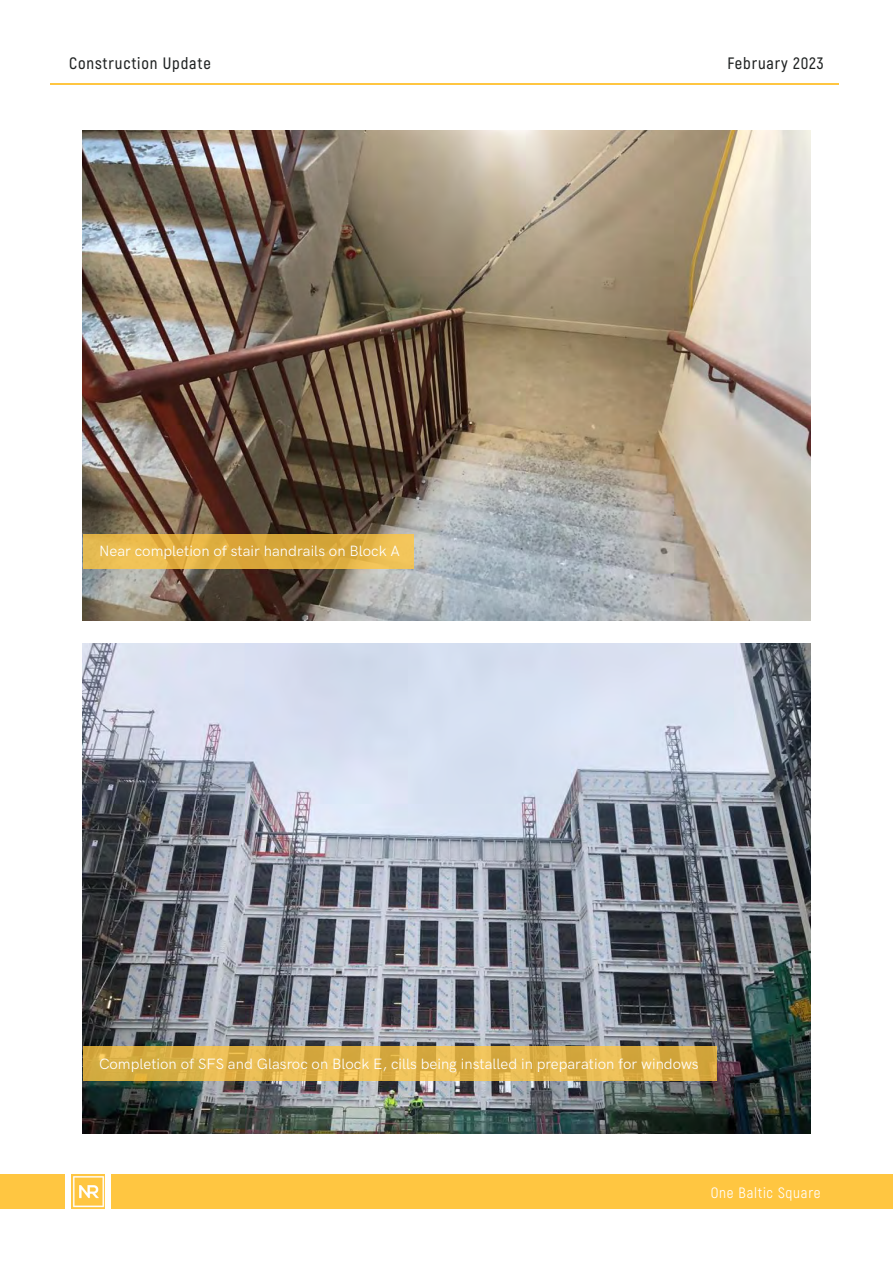
<style>
.page{position:relative;width:893px;height:1263px;background:#fff}
.page>*{position:absolute;margin:0;border:0;box-sizing:border-box;transform-origin:0 0}
.t1{font:600 16.5px "Akrobat";letter-spacing:.05em;color:#202323}
.t2{font:15px "HK Grotesk Regular Legacy";color:#fff}
.t3{font:15px "Akrobat";letter-spacing:.05em;color:#fff}
</style>
<div class="page">
<hr style="left:50px;top:83px;width:788px;height:1px;background:#ffc641">
<div style="left:112px;top:1175px;width:781px;height:34px;background:#ffc641"></div>
<img style="left:72px;top:1175px;width:33px;height:34px">
<div style="left:0;top:1175px;width:65px;height:34px;background:#ffc641"></div>
<img style="left:83px;top:131px;width:727px;height:490px">
<svg style="left:83px;top:534px;width:330px;height:34px;background:#e1b145"></svg>
<img style="left:83px;top:643px;width:727px;height:490px">
<svg style="left:83px;top:1046px;width:633px;height:34px;background:#dfb34a"></svg>
<p class="t1" style="left:69px;top:53px;width:143px">Construction Update</p>
<p class="t1" style="left:727px;top:53px;width:98px">February 2023</p>
<p class="t2" style="left:99px;top:540px;width:302px">Near completion of stair handrails on Block A</p>
<p class="t2" style="left:99px;top:1052px;width:601px">Completion of SFS and Glasroc on Block E, cills being installed in preparation for windows</p>
<p class="t3" style="left:711px;top:1183px;width:111px">One Baltic Square</p>
</div>
